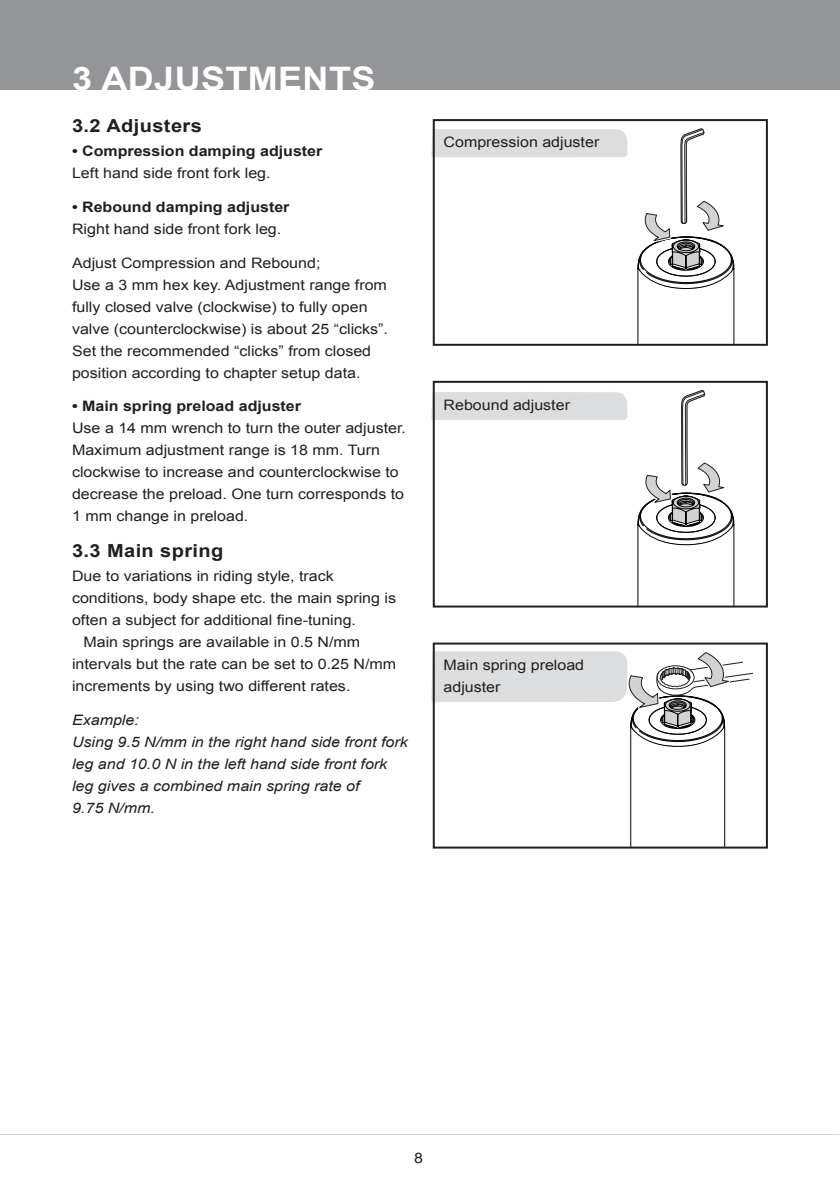
<style>
.page{position:relative;width:840px;height:1191px;background:#fff}
.page>*{position:absolute;margin:0;border:0;box-sizing:border-box;transform-origin:0 0}
.t1{font:700 32.4px "Arial";letter-spacing:.01em;color:#fff;scale:1.11 1}
.t2{font:700 18px "Arial";letter-spacing:.02em;color:#231f20;scale:1.11 1}
.t3{font:14.4px/22px "Arial";color:#231f20;scale:1.11 1}
.t4{font:italic 14.4px/22px "Arial";color:#231f20;scale:1.11 1}
.t5{font:700 14.4px "Arial";color:#231f20;scale:1.11 1}
</style>
<div class="page">
<div style="left:0;top:0;width:839px;height:90px;background:#939598"></div>
<hr style="left:0;top:1134px;width:838px;height:1px;background:#d1d2d4">
<div style="left:431px;top:392px;width:196px;height:28px;background:#dcdddf"></div>
<div style="left:431px;top:129px;width:196px;height:28px;background:#dcdddf"></div>
<svg style="left:431px;top:651px;width:321px;height:194px"></svg>
<div style="left:432px;top:642px;width:335px;height:206px;border:2px solid #231f20"></div>
<svg style="left:637px;top:128px;width:96px;height:215px"></svg>
<div style="left:432px;top:119px;width:335px;height:227px;border:2px solid #231f20"></div>
<svg style="left:637px;top:390px;width:96px;height:214px"></svg>
<div style="left:432px;top:381px;width:335px;height:226px;border:2px solid #231f20"></div>
<h1 class="t1" style="left:72px;top:57px;width:274px">3 ADJUSTMENTS</h1>
<p class="t2" style="left:72px;top:113px;width:118px">3.2 Adjusters</p>
<p class="t5" style="left:72px;top:141px;width:227px">• Compression damping adjuster</p>
<p class="t3" style="left:72px;top:162px;width:180px">Left hand side front fork leg.</p>
<p class="t5" style="left:72px;top:197px;width:197px">• Rebound damping adjuster</p>
<p class="t3" style="left:72px;top:218px;width:190px">Right hand side front fork leg.</p>
<p class="t3" style="left:72px;top:252px;width:286px">Adjust Compression and Rebound;<br>Use a 3 mm hex key. Adjustment range from fully closed valve (clockwise) to fully open valve (counterclockwise) is about 25 “clicks”.<br>Set the recommended “clicks” from closed position according to chapter setup data.</p>
<p class="t5" style="left:72px;top:396px;width:208px">• Main spring preload adjuster</p>
<p class="t3" style="left:72px;top:417px;width:302px">Use a 14 mm wrench to turn the outer adjuster.<br>Maximum adjustment range is 18 mm. Turn clockwise to increase and counterclockwise to decrease the preload. One turn corresponds to 1 mm change in preload.</p>
<p class="t2" style="left:72px;top:538px;width:138px">3.3 Main spring</p>
<p class="t3" style="left:72px;top:564px;width:237px">Due to variations in riding style, track</p>
<p class="t3" style="left:72px;top:586px;width:293px">conditions, body shape etc. the main spring is</p>
<p class="t3" style="left:72px;top:608px;width:257px">often a subject for additional fine‑tuning.</p>
<p class="t3" style="left:83px;top:630px;width:251px">Main springs are available in 0.5 N/mm</p>
<p class="t3" style="left:72px;top:652px;width:293px">intervals but the rate can be set to 0.25 N/mm</p>
<p class="t3" style="left:72px;top:674px;width:252px">increments by using two different rates.</p>
<p class="t4" style="left:72px;top:708px;width:304px">Example:<br>Using 9.5 N/mm in the right hand side front fork leg and 10.0 N in the left hand side front fork leg gives a combined main spring rate of<br>9.75 N/mm.</p>
<p class="t3" style="left:443px;top:131px;width:142px">Compression adjuster</p>
<p class="t3" style="left:443px;top:394px;width:115px">Rebound adjuster</p>
<p class="t3" style="left:443px;top:654px;width:128px">Main spring preload adjuster</p>
<p class="t3" style="left:414px;top:1147px;width:10px">8</p>
</div>
